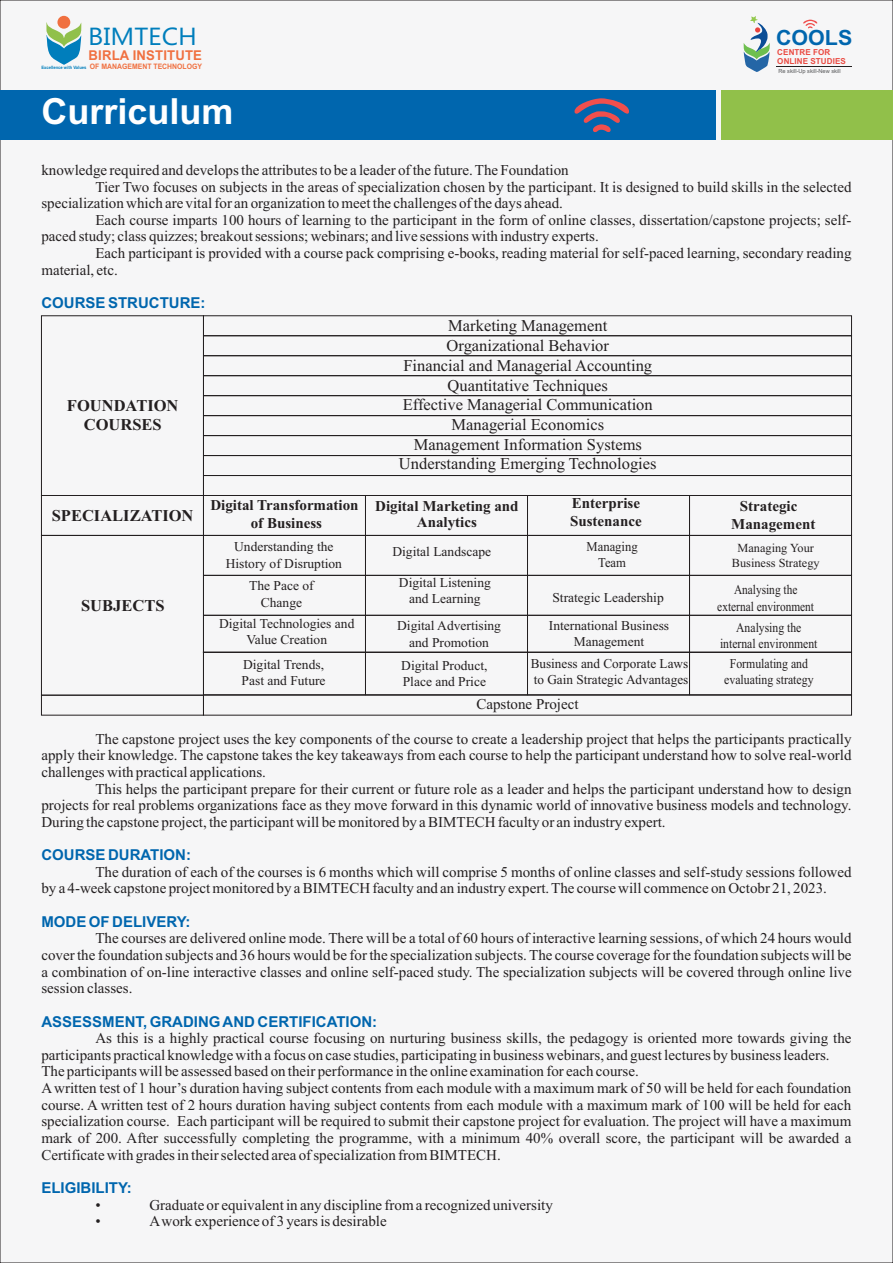
<style>
.page{position:relative;width:893px;height:1263px;background:#f6f6f7}
.page>*{position:absolute;margin:0;border:0;box-sizing:border-box;transform-origin:0 0}
.t1{font:700 36px "Arial";color:#fff}
.t2{font:24.75px "Ebrima";color:#007ebc;scale:1.07 1}
.t3{font:700 21px "Arial";color:#0066ae}
.t4{font:16.5px/19.6px "Times New Roman";color:#231f20;text-align:center}
.t5{font:700 16.5px/18.3px "Times New Roman";color:#231f20;text-align:center}
.t6{font:15px/16.6px "Times New Roman";color:#231f20;text-align:justify}
.t7{font:700 15px/16.6px "Times New Roman";color:#231f20;text-align:center}
.t8{font:700 15px "Arial";color:#0066ae}
.t9{font:13.5px/16.4px "Times New Roman";color:#231f20;text-align:center}
.t10{font:13.5px/16.2px "Times New Roman";color:#231f20;text-align:center;scale:.87 1}
.t11{font:13.5px/16.2px "Times New Roman";color:#231f20;text-align:center;scale:.84 1}
.t12{font:13.5px/16.2px "Times New Roman";color:#231f20;text-align:center;scale:.86 1}
.t13{font:700 13.5px "Arial";letter-spacing:.01em;color:#f07040}
.t14{font:13.5px/16px "Times New Roman";color:#231f20;text-align:center;scale:.93 1}
.t15{font:12.3px/14.7px "Times New Roman";color:#231f20;text-align:center}
.t16{font:700 8.25px/9.1px "Arial";letter-spacing:.015em;color:#ea4a42}
.t17{font:700 7.5px "Arial";color:#f07040;scale:.92 1}
.t18{font:5.7px "Arial";color:#58595b}
.s1{font-size:4.5px;color:#007ebc}
</style>
<div class="page">
<div style="left:0;top:90px;width:715px;height:50px;background:#0066ae"></div>
<svg style="left:803px;top:20px;width:14px;height:8px"></svg>
<hr style="left:776px;top:66px;width:75px;height:1px;background:#231f20">
<svg style="left:743px;top:16px;width:27px;height:56px"></svg>
<svg style="left:575px;top:98px;width:54px;height:34px"></svg>
<svg style="left:46px;top:23px;width:36px;height:42px"></svg>
<div style="left:57px;top:16px;width:13px;height:13px;background:#f07040;border-radius:50%"></div>
<div style="left:722px;top:90px;width:171px;height:50px;background:#91c04a"></div>
<div style="left:41px;top:315px;width:811px;height:400px;background:#f6f6f7"></div>
<hr style="left:203px;top:652px;width:648px;height:1px;background:#231f20">
<h2 class="t2" style="left:88px;top:27px;width:103px">BIMTECH</h2>
<p class="t13" style="left:89px;top:50px;width:115px">BIRLA INSTITUTE</p>
<p class="t17" style="left:41px;top:64px;width:176px"><span class="s1">Excellence with Values</span> OF MANAGEMENT TECHNOLOGY</p>
<h1 class="t1" style="left:41px;top:98px;width:194px">Curriculum</h1>
<p class="t6" style="left:41px;top:163px;width:529px">knowledge required and develops the attributes to be a leader of the future. The Foundation</p>
<p class="t6" style="left:95px;top:180px;width:758px">Tier Two focuses on subjects in the areas of specialization chosen by the participant. It is designed to build skills in the selected</p>
<p class="t6" style="left:41px;top:196px;width:523px">specialization which are vital for an organization to meet the challenges of the days ahead.</p>
<p class="t6" style="left:95px;top:213px;width:757px">Each course imparts 100 hours of learning to the participant in the form of online classes, dissertation/capstone projects; self-</p>
<p class="t6" style="left:41px;top:230px;width:559px">paced study; class quizzes; breakout sessions; webinars; and live sessions with industry experts.</p>
<p class="t6" style="left:95px;top:246px;width:757px">Each participant is provided with a course pack comprising e-books, reading material for self-paced learning, secondary reading</p>
<p class="t6" style="left:41px;top:263px;width:78px">material, etc.</p>
<p class="t8" style="left:41px;top:297px;width:166px">COURSE STRUCTURE:</p>
<h3 class="t3" style="left:776px;top:29px;width:78px">COOLS</h3>
<p class="t16" style="left:777px;top:48px;width:70px">CENTRE FOR<br>ONLINE STUDIES</p>
<p class="t18" style="left:778px;top:69px;width:64px">Re skill-Up skill-New skill</p>
<p class="t5" style="left:67px;top:398px;width:113px">FOUNDATION<br>COURSES</p>
<p class="t5" style="left:52px;top:508px;width:143px">SPECIALIZATION</p>
<p class="t5" style="left:81px;top:598px;width:85px">SUBJECTS</p>
<p class="t4" style="left:399px;top:318px;width:259px">Marketing Management<br>Organizational Behavior<br>Financial and Managerial Accounting<br>Quantitative Techniques<br>Effective Managerial Communication<br>Managerial Economics<br>Management Information Systems<br>Understanding Emerging Technologies</p>
<p class="t7" style="left:210px;top:497px;width:150px;line-height:18.1px">Digital Transformation of Business</p>
<p class="t9" style="left:226px;top:540px;width:118px">Understanding the<br>History of Disruption</p>
<p class="t7" style="left:375px;top:499px;width:145px">Digital Marketing and<br>Analytics</p>
<p class="t9" style="left:392px;top:544px;width:100px">Digital Landscape</p>
<p class="t7" style="left:570px;top:496px;width:73px;line-height:17.9px;text-align:left">Enterprise<br>Sustenance</p>
<p class="t14" style="left:587px;top:539px;width:56px">Managing<br>Team</p>
<p class="t9" style="left:249px;top:579px;width:66px">The Pace of<br>Change</p>
<p class="t9" style="left:399px;top:576px;width:93px">Digital Listening and Learning</p>
<p class="t9" style="left:552px;top:591px;width:113px">Strategic Leadership</p>
<p class="t9" style="left:219px;top:616px;width:137px">Digital Technologies and<br>Value Creation</p>
<p class="t9" style="left:397px;top:619px;width:105px">Digital Advertising and Promotion</p>
<p class="t9" style="left:549px;top:619px;width:122px">International Business<br>Management</p>
<p class="t9" style="left:242px;top:657px;width:85px;text-align:left">Digital Trends,<br>Past and Future</p>
<p class="t9" style="left:401px;top:659px;width:88px;text-align:left">Digital Product,<br>Place and Price</p>
<p class="t9" style="left:531px;top:657px;width:159px;text-align:left">Business and Corporate Laws to Gain Strategic Advantages</p>
<p class="t6" style="left:476px;top:697px;width:104px">Capstone Project</p>
<p class="t7" style="left:731px;top:498px;width:86px;line-height:18px;text-align:left;text-indent:9px">Strategic<br>Management</p>
<p class="t15" style="left:732px;top:542px;width:89px">Managing Your<br>Business Strategy</p>
<p class="t11" style="left:717px;top:583px;width:117px">Analysing the external environment</p>
<p class="t12" style="left:720px;top:621px;width:115px">Analysing the internal environment</p>
<p class="t10" style="left:724px;top:656px;width:104px">Formulating and evaluating strategy</p>
<p class="t6" style="left:41px;top:732px;width:812px;text-indent:54px">The capstone project uses the key components of the course to create a leadership project that helps the participants practically apply their knowledge. The capstone takes the key takeaways from each course to help the participant understand how to solve real-world challenges with practical applications.</p>
<p class="t6" style="left:41px;top:782px;width:812px;text-indent:54px">This helps the participant prepare for their current or future role as a leader and helps the participant understand how to design projects for real problems organizations face as they move forward in this dynamic world of innovative business models and technology.<br>During the capstone project, the participant will be monitored by a BIMTECH faculty or an industry expert.</p>
<p class="t6" style="left:41px;top:865px;width:812px;text-indent:54px">The duration of each of the courses is 6 months which will comprise 5 months of online classes and self-study sessions followed by a 4-week capstone project monitored by a BIMTECH faculty and an industry expert. The course will commence on Octobr 21, 2023.</p>
<p class="t6" style="left:41px;top:931px;width:812px;text-indent:54px">The courses are delivered online mode. There will be a total of 60 hours of interactive learning sessions, of which 24 hours would cover the foundation subjects and 36 hours would be for the specialization subjects. The course coverage for the foundation subjects will be a combination of on-line interactive classes and online self-paced study. The specialization subjects will be covered through online live session classes.</p>
<p class="t6" style="left:41px;top:1031px;width:812px;text-align:left;text-indent:54px">As this is a highly practical course focusing on nurturing business skills, the pedagogy is oriented more towards giving the participants practical knowledge with a focus on case studies, participating in business webinars, and guest lectures by business leaders.<br>The participants will be assessed based on their performance in the online examination for each course.<br>Awritten test of 1 hour’s duration having subject contents from each module with a maximum mark of 50 will be held for each foundation course. A written test of 2 hours duration having subject contents from each module with a maximum mark of 100 will be held for each specialization course. Each participant will be required to submit their capstone project for evaluation. The project will have a maximum mark of 200. After successfully completing the programme, with a minimum 40% overall score, the participant will be awarded a Certificate with grades in their selected area of specialization from BIMTECH.</p>
<p class="t6" style="left:95px;top:1197px;width:7px">•</p>
<p class="t6" style="left:149px;top:1197px;width:405px">Graduate or equivalent in any discipline from a recognized university</p>
<p class="t6" style="left:95px;top:1214px;width:7px">•</p>
<p class="t6" style="left:149px;top:1214px;width:239px">Awork experience of 3 years is desirable</p>
<p class="t8" style="left:41px;top:849px;width:151px">COURSE DURATION:</p>
<p class="t8" style="left:41px;top:916px;width:151px">MODE OF DELIVERY:</p>
<p class="t8" style="left:41px;top:1016px;width:337px">ASSESSMENT, GRADING AND CERTIFICATION:</p>
<p class="t8" style="left:41px;top:1182px;width:92px">ELIGIBILITY:</p>
</div>
